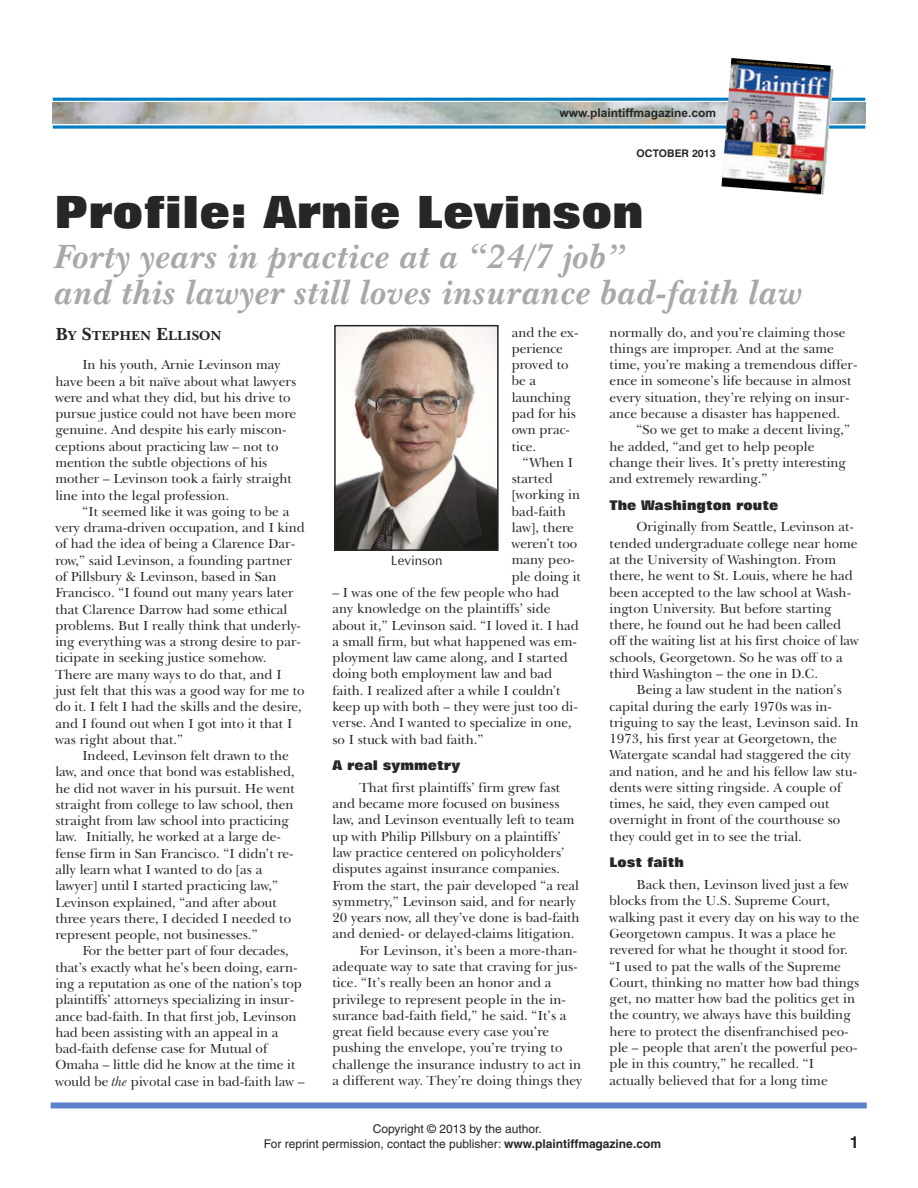
<style>
.page{position:relative;width:918px;height:1188px;background:#fff}
.page>*{position:absolute;margin:0;border:0;box-sizing:border-box;transform-origin:0 0}
.t1{font:800 45px "Folio BT";color:#272627}
.t2{font:italic 700 34.5px/36px "New Baskerville IT Cby BT";color:#a9a8a9}
.t3{font:700 16.5px "Helvetica";color:#272627}
.t4{font:13.5px/16.4px "New Baskerville IT Cby BT";color:#272627}
.t5{font:800 13.5px "Folio BT";color:#272627}
.t6{font:700 13.5px "New Baskerville IT Cby BT";color:#272627}
.t7{font:13.5px "CG Omega";color:#272627}
.t8{font:12px/15px "Helvetica";color:#272627}
.t9{font:700 12px "Arial";color:#272627}
.t10{font:700 10.5px "Swiss 721 BT";color:#272627}
.s1{font-size:18px}
.s2{font-style:italic}
.s3{font-weight:700}
</style>
<div class="page">
<img style="left:337px;top:328px;width:159px;height:220px">
<div style="left:334px;top:325px;width:165px;height:226px;border:2px solid #272627"></div>
<img style="left:53px;top:103px;width:812px;height:21px">
<hr style="left:53px;top:98px;width:812px;height:3px;background:#007cc2">
<svg style="left:53px;top:125px;width:812px;height:4px;background:#3697ce"></svg>
<svg style="left:813px;top:69px;width:21px;height:126px"></svg>
<img style="left:722px;top:58px;width:109px;height:136px">
<div style="left:51px;top:1102px;width:816px;height:6px;background:#5b81cd"></div>
<p class="t9" style="left:559px;top:106px;width:158px">www.plaintiffmagazine.com</p>
<p class="t10" style="left:637px;top:149px;width:81px">OCTOBER 2013</p>
<h1 class="t1" style="left:55px;top:196px;width:591px">Profile: Arnie Levinson</h1>
<h2 class="t2" style="left:55px;top:243px;width:750px">Forty years in practice at a “24/7 job”<br>and this lawyer still loves insurance bad-faith law</h2>
<p class="t6" style="left:55px;top:330px;width:168px"><span class="s1">B</span>Y <span class="s1">S</span>TEPHEN <span class="s1">E</span>LLISON</p>
<p class="t4" style="left:55px;top:358px;width:242px;text-indent:27px">In his youth, Arnie Levinson may have been a bit naïve about what lawyers were and what they did, but his drive to pursue justice could not have been more genuine. And despite his early miscon&shy;ceptions about practicing law – not to mention the subtle objections of his mother – Levinson took a fairly straight line into the legal profession.</p>
<p class="t4" style="left:55px;top:505px;width:251px;text-indent:27px">“It seemed like it was going to be a very drama-driven occupation, and I kind of had the idea of being a Clarence Dar&shy;row,” said Levinson, a founding partner of Pillsbury &amp; Levinson, based in San Francisco. “I found out many years later that Clarence Darrow had some ethical problems. But I really think that underly&shy;ing everything was a strong desire to par&shy;ticipate in seeking justice somehow.<br>There are many ways to do that, and I just felt that this was a good way for me to do it. I felt I had the skills and the desire, and I found out when I got into it that I was right about that.”</p>
<p class="t4" style="left:55px;top:749px;width:241px;text-indent:27px">Indeed, Levinson felt drawn to the law, and once that bond was established, he did not waver in his pursuit. He went straight from college to law school, then straight from law school into practicing law. Initially, he worked at a large de&shy;fense firm in San Francisco. “I didn’t re&shy;ally learn what I wanted to do [as a lawyer] until I started practicing law,” Levinson explained, “and after about three years there, I decided I needed to represent people, not businesses.”</p>
<p class="t4" style="left:55px;top:944px;width:251px;text-indent:27px">For the better part of four decades, that’s exactly what he’s been doing, earn&shy;ing a reputation as one of the nation’s top plaintiffs’ attorneys specializing in insur&shy;ance bad-faith. In that first job, Levinson had been assisting with an appeal in a bad-faith defense case for Mutual of Omaha – little did he know at the time it would be <span class="s2">the</span> pivotal case in bad-faith law –</p>
<p class="t4" style="left:512px;top:325px;width:68px">and the ex&shy;perience proved to be a launching pad for his own prac&shy;tice.</p>
<p class="t4" style="left:512px;top:456px;width:71px;text-indent:11px">“When I started [working in bad-faith law], there weren’t too many peo&shy;ple doing it</p>
<p class="t4" style="left:332px;top:586px;width:248px">– I was one of the few people who had any knowledge on the plaintiffs’ side about it,” Levinson said. “I loved it. I had a small firm, but what happened was em&shy;ployment law came along, and I started doing both employment law and bad faith. I realized after a while I couldn’t keep up with both – they were just too di&shy;verse. And I wanted to specialize in one, so I stuck with bad faith.”</p>
<p class="t5" style="left:332px;top:761px;width:129px">A real symmetry</p>
<p class="t4" style="left:359px;top:781px;width:202px">That first plaintiffs’ firm grew fast</p>
<p class="t4" style="left:332px;top:797px;width:229px">and became more focused on business</p>
<p class="t4" style="left:332px;top:813px;width:244px">law, and Levinson eventually left to team</p>
<p class="t4" style="left:332px;top:830px;width:230px">up with Philip Pillsbury on a plaintiffs’</p>
<p class="t4" style="left:332px;top:846px;width:234px">law practice centered on policyholders’</p>
<p class="t4" style="left:332px;top:862px;width:229px">disputes against insurance companies.</p>
<p class="t4" style="left:332px;top:879px;width:248px">From the start, the pair developed “a real</p>
<p class="t4" style="left:332px;top:895px;width:245px">symmetry,” Levinson said, and for nearly</p>
<p class="t4" style="left:332px;top:911px;width:249px">20 years now, all they’ve done is bad-faith</p>
<p class="t4" style="left:332px;top:927px;width:243px">and denied- or delayed-claims litigation.</p>
<p class="t4" style="left:359px;top:944px;width:219px">For Levinson, it’s been a more-than-</p>
<p class="t4" style="left:332px;top:960px;width:247px">adequate way to sate that craving for jus-</p>
<p class="t4" style="left:332px;top:976px;width:221px">tice. “It’s really been an honor and a</p>
<p class="t4" style="left:332px;top:992px;width:235px">privilege to represent people in the in-</p>
<p class="t4" style="left:332px;top:1009px;width:236px">surance bad-faith field,” he said. “It’s a</p>
<p class="t4" style="left:332px;top:1025px;width:218px">great field because every case you’re</p>
<p class="t4" style="left:332px;top:1041px;width:232px">pushing the envelope, you’re trying to</p>
<p class="t4" style="left:332px;top:1058px;width:250px">challenge the insurance industry to act in</p>
<p class="t4" style="left:332px;top:1074px;width:252px">a different way. They’re doing things they</p>
<p class="t7" style="left:391px;top:553px;width:53px">Levinson</p>
<p class="t4" style="left:610px;top:325px;width:250px">normally do, and you’re claiming those things are improper. And at the same time, you’re making a tremendous differ&shy;ence in someone’s life because in almost every situation, they’re relying on insur&shy;ance because a disaster has happened.</p>
<p class="t4" style="left:610px;top:423px;width:242px;text-indent:27px">“So we get to make a decent living,” he added, “and get to help people change their lives. It’s pretty interesting and extremely rewarding.”</p>
<p class="t5" style="left:610px;top:500px;width:170px">The Washington route</p>
<p class="t4" style="left:610px;top:520px;width:251px;text-indent:27px">Originally from Seattle, Levinson at&shy;tended undergraduate college near home at the University of Washington. From there, he went to St. Louis, where he had been accepted to the law school at Wash&shy;ington University. But before starting there, he found out he had been called off the waiting list at his first choice of law schools, Georgetown. So he was off to a third Washington – the one in D.C.</p>
<p class="t4" style="left:610px;top:683px;width:250px;text-indent:27px">Being a law student in the nation’s capital during the early 1970s was in&shy;triguing to say the least, Levinson said. In 1973, his first year at Georgetown, the Watergate scandal had staggered the city and nation, and he and his fellow law stu&shy;dents were sitting ringside. A couple of times, he said, they even camped out overnight in front of the courthouse so they could get in to see the trial.</p>
<p class="t5" style="left:610px;top:858px;width:76px">Lost faith</p>
<p class="t4" style="left:610px;top:878px;width:251px;text-indent:27px">Back then, Levinson lived just a few blocks from the U.S. Supreme Court, walking past it every day on his way to the Georgetown campus. It was a place he revered for what he thought it stood for. “I used to pat the walls of the Supreme Court, thinking no matter how bad things get, no matter how bad the politics get in the country, we always have this building here to protect the disenfranchised peo&shy;ple – people that aren’t the powerful peo&shy;ple in this country,” he recalled. “I actually believed that for a long time</p>
<p class="t8" style="left:264px;top:1123px;width:399px;text-indent:109px">Copyright © 2013 by the author.<br>For reprint permission, contact the publisher: <span class="s3">www.plaintiffmagazine.com</span></p>
<p class="t3" style="left:850px;top:1136px;width:11px">1</p>
</div>
